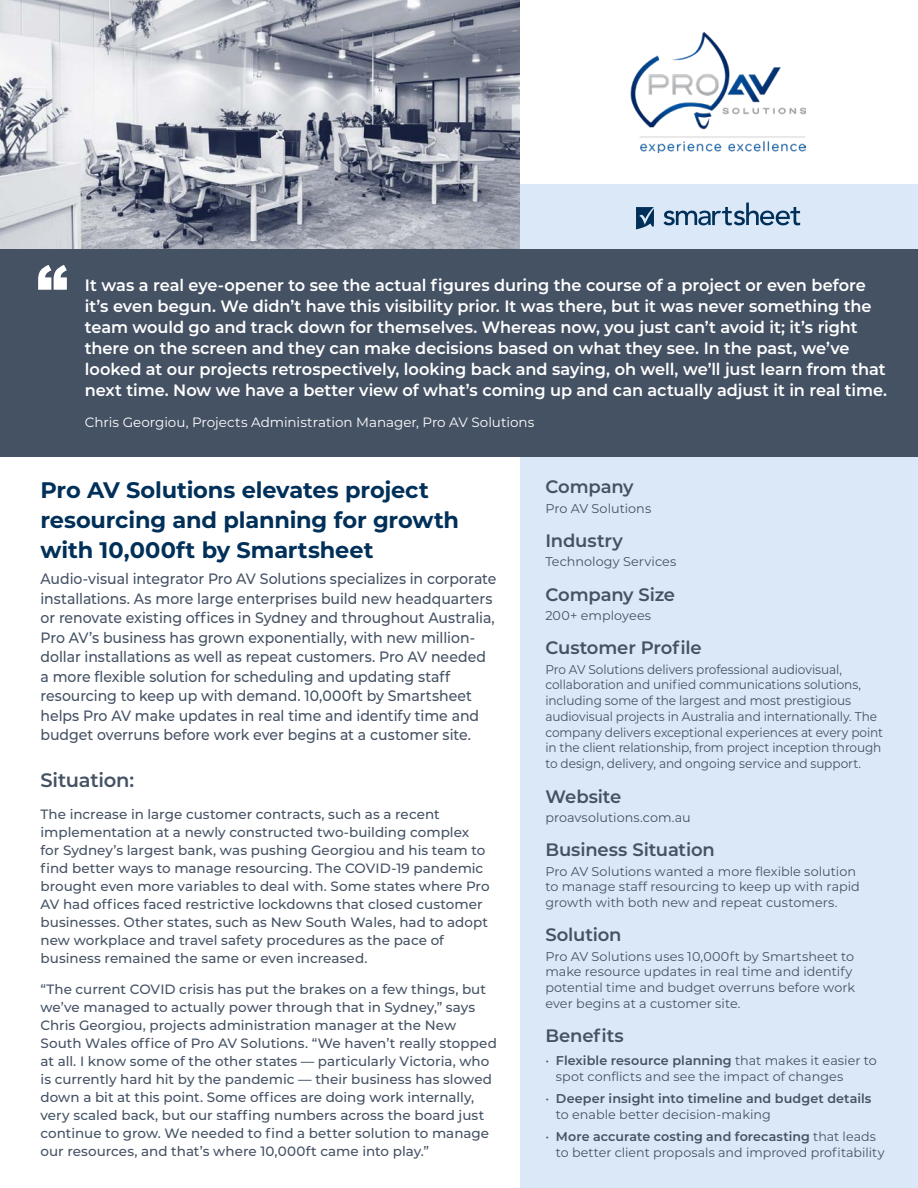
<style>
.page{position:relative;width:918px;height:1188px;background:#fff}
.page>*{position:absolute;margin:0;border:0;box-sizing:border-box;transform-origin:0 0}
.t1{font:700 22.5px/30px "Montserrat";letter-spacing:-.01em;color:#003059}
.t2{font:600 19.5px "Montserrat";letter-spacing:-.01em;color:#455264}
.t3{font:600 18px "Montserrat";letter-spacing:-.005em;color:#455264}
.Pull_Quote{font:600 16.5px/21px "Montserrat";letter-spacing:-.005em;color:#fff}
.Summary{font:500 15px/19.5px "Montserrat";letter-spacing:-.005em;color:#455264;scale:.94 1}
.Body_Copy_3_Column{font:500 13.5px/18px "Montserrat";color:#455264}
.Quote_Name{font:13.5px "Montserrat";color:#fff}
.H2_Side_bar{font:12.75px/15.8px "Montserrat";letter-spacing:-.005em;color:#455264;scale:.95 1}
.H2_Side_bar-2{font:12.75px/15.8px "Montserrat";letter-spacing:-.005em;color:#455264}
.Side-bar_bullets{font:12.75px/15.8px "Montserrat";color:#455264}
.Side-bar_bullets-2{font:600 12.75px/15.8px "Montserrat";letter-spacing:.005em;color:#455264}
.s1{font-weight:600}
.s2{font-weight:400}
</style>
<div class="page">
<img style="left:0;top:0;width:521px;height:250px">
<div style="left:521px;top:0;width:397px;height:1188px;background:#dbe8f8"></div>
<div style="left:521px;top:0;width:397px;height:183px;background:#fff"></div>
<div style="left:0;top:250px;width:918px;height:207px;background:#455264"></div>
<img style="left:631px;top:32px;width:174px;height:121px">
<svg style="left:663px;top:203px;width:137px;height:22px"></svg>
<svg style="left:636px;top:207px;width:18px;height:22px"></svg>
<svg style="left:38px;top:265px;width:29px;height:25px"></svg>
<p class="Pull_Quote" style="left:85px;top:274px;width:804px">It was a real eye-opener to see the actual figures during the course of a project or even before it’s even begun. We didn’t have this visibility prior. It was there, but it was never something the team would go and track down for themselves. Whereas now, you just can’t avoid it; it’s right there on the screen and they can make decisions based on what they see. In the past, we’ve looked at our projects retrospectively, looking back and saying, oh well, we’ll just learn from that next time. Now we have a better view of what’s coming up and can actually adjust it in real time.</p>
<p class="Quote_Name" style="left:85px;top:413px;width:451px">Chris Georgiou, Projects Administration Manager, Pro AV Solutions</p>
<h2 class="t1" style="left:40px;top:474px;width:420px">Pro AV Solutions elevates project resourcing and planning for growth with 10,000ft by Smartsheet</h2>
<p class="Summary" style="left:40px;top:568px;width:487px">Audio-visual integrator Pro AV Solutions specializes in corporate installations. As more large enterprises build new headquarters or renovate existing offices in Sydney and throughout Australia, Pro AV’s business has grown exponentially, with new million&shy;dollar installations as well as repeat customers. Pro AV needed a more flexible solution for scheduling and updating staff resourcing to keep up with demand. 10,000ft by Smartsheet helps Pro AV make updates in real time and identify time and budget overruns before work ever begins at a customer site.</p>
<h2 class="t2" style="left:40px;top:767px;width:95px">Situation:</h2>
<p class="Body_Copy_3_Column" style="left:40px;top:804px;width:451px">The increase in large customer contracts, such as a recent implementation at a newly constructed two-building complex for Sydney’s largest bank, was pushing Georgiou and his team to find better ways to manage resourcing. The COVID-19 pandemic brought even more variables to deal with. Some states where Pro AV had offices faced restrictive lockdowns that closed customer businesses. Other states, such as New South Wales, had to adopt new workplace and travel safety procedures as the pace of business remained the same or even increased.</p>
<p class="Body_Copy_3_Column" style="left:40px;top:980px;width:458px">“The current COVID crisis has put the brakes on a few things, but we’ve managed to actually power through that in Sydney,” says Chris Georgiou, projects administration manager at the New South Wales office of Pro AV Solutions. “We haven’t really stopped at all. I know some of the other states — particularly Victoria, who is currently hard hit by the pandemic — their business has slowed down a bit at this point. Some offices are doing work internally, very scaled back, but our staffing numbers across the board just continue to grow. We needed to find a better solution to manage our resources, and that’s where 10,000ft came into play.”</p>
<h2 class="t3" style="left:545px;top:474px;width:90px">Company</h2>
<p class="H2_Side_bar-2" style="left:545px;top:500px;width:107px">Pro AV Solutions</p>
<h2 class="t3" style="left:545px;top:528px;width:79px">Industry</h2>
<p class="H2_Side_bar-2" style="left:545px;top:553px;width:132px">Technology Services</p>
<h2 class="t3" style="left:545px;top:582px;width:131px">Company Size</h2>
<p class="H2_Side_bar-2" style="left:545px;top:607px;width:107px">200+ employees</p>
<h2 class="t3" style="left:545px;top:635px;width:158px">Customer Profile</h2>
<p class="H2_Side_bar" style="left:545px;top:661px;width:357px">Pro AV Solutions delivers professional audiovisual, collaboration and unified communications solutions, including some of the largest and most prestigious audiovisual projects in Australia and internationally. The company delivers exceptional experiences at every point in the client relationship, from project inception through to design, delivery, and ongoing service and support.</p>
<h2 class="t3" style="left:545px;top:783px;width:77px">Website</h2>
<p class="H2_Side_bar-2" style="left:545px;top:809px;width:147px">proavsolutions.com.au</p>
<h2 class="t3" style="left:545px;top:837px;width:171px">Business Situation</h2>
<p class="H2_Side_bar-2" style="left:545px;top:863px;width:316px">Pro AV Solutions wanted a more flexible solution to manage staff resourcing to keep up with rapid growth with both new and repeat customers.</p>
<h2 class="t3" style="left:545px;top:922px;width:78px">Solution</h2>
<p class="H2_Side_bar-2" style="left:545px;top:948px;width:311px">Pro AV Solutions uses 10,000ft by Smartsheet to make resource updates in real time and identify potential time and budget overruns before work ever begins at a customer site.</p>
<h2 class="t3" style="left:545px;top:1023px;width:80px">Benefits</h2>
<p class="Side-bar_bullets" style="left:556px;top:1052px;width:323px;text-indent:-10px">• <span class="s1">Flexible resource planning</span> that makes it easier to spot conflicts and see the impact of changes</p>
<p class="Side-bar_bullets-2" style="left:556px;top:1090px;width:317px;text-indent:-10px"><span class="s2">•</span> Deeper insight into timeline and budget details <span class="s2">to enable better decision-making</span></p>
<p class="Side-bar_bullets" style="left:556px;top:1128px;width:330px;text-indent:-10px">• <span class="s1">More accurate costing and forecasting</span> that leads to better client proposals and improved profitability</p>
</div>
